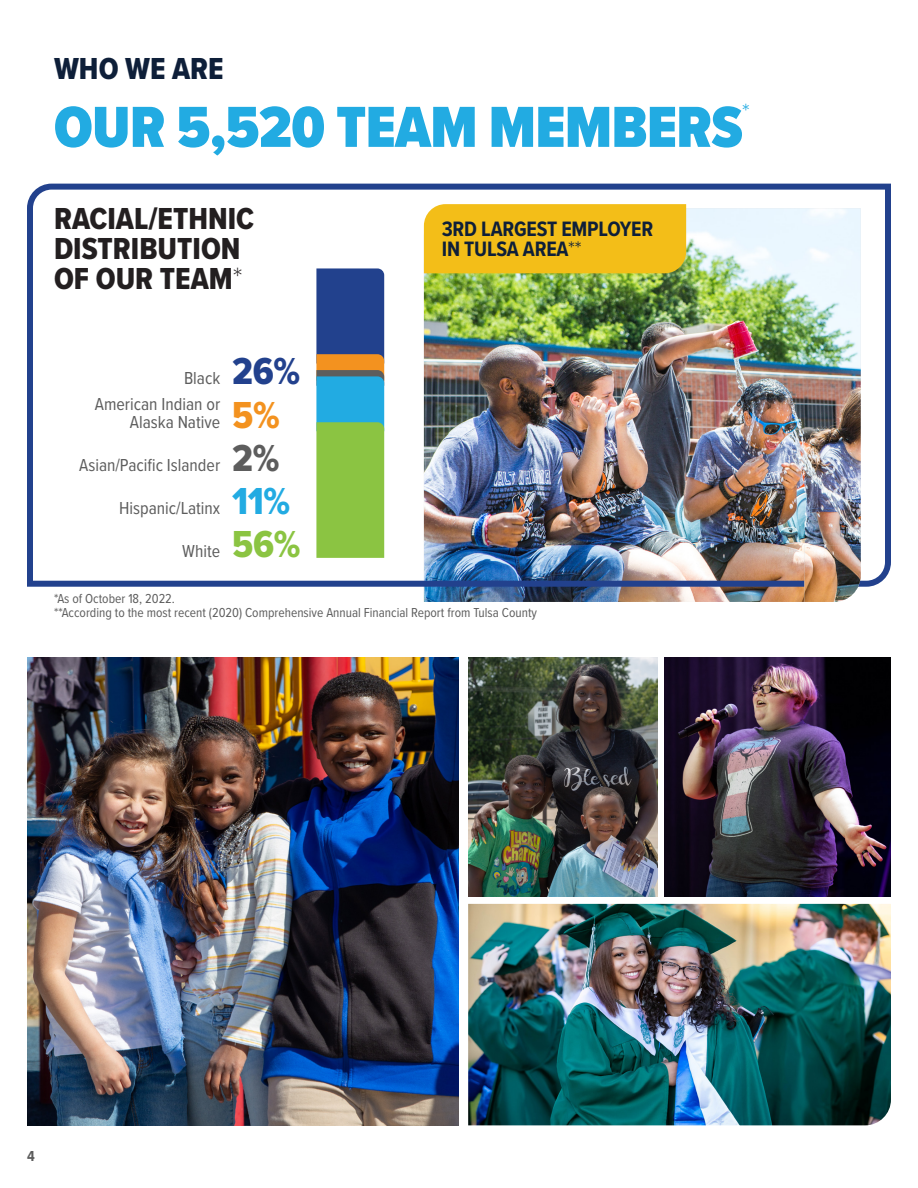
<style>
.page{position:relative;width:918px;height:1188px;background:#fff}
.page>*{position:absolute;margin:0;border:0;box-sizing:border-box;transform-origin:0 0}
.t1{font:900 60px "Proxima Nova Cond";letter-spacing:-.01em;color:#22abe2}
.Subhead_14_4pt_Grey{font:39px "Proxima Nova Cond Extrabld";color:#22418d}
.Subhead_14_4pt_Grey-2{font:39px "Proxima Nova Cond Extrabld";color:#22abe2}
.Subhead_14_4pt_Grey-3{font:39px "Proxima Nova Cond Extrabld";color:#8bc442}
.Subhead_14_4pt_Grey-4{font:39px "Proxima Nova Cond Extrabld";color:#f3921f}
.Subhead_14_4pt_Grey-5{font:39px "Proxima Nova Cond Extrabld";color:#5d5d5d}
.t2{font:31.5px/30px "Proxima Nova Cond Extrabld";color:#231f20}
.Section_Head{font:31.5px "Proxima Nova Cond Extrabld";color:#0e1f39}
.t3{font:300 24px "Proxima Nova Cond";color:#22abe2}
.Subhead_14_4pt_Grey-6{font:700 21.6px/19.5px "Proxima Nova Cond";letter-spacing:-.01em;color:#0e1f39}
.Text{font:18px/18px "Proxima Nova Cond";color:#5d5d5d;text-align:right}
.t4{font:700 15px "Proxima Nova Cond";color:#5d5d5d}
.Text-2{font:13.5px/13.5px "Proxima Nova Cond";color:#5d5d5d}
.s1{font-family:"Proxima Nova Cond";font-weight:100}
.s2{font-weight:300}
</style>
<div class="page">
<img style="left:424px;top:590px;width:380px;height:12px">
<img style="left:27px;top:183px;width:864px;height:407px">
<div style="left:424px;top:204px;width:262px;height:69px;background:#f3be18"></div>
<img style="left:804px;top:545px;width:57px;height:57px">
<svg style="left:316px;top:268px;width:68px;height:290px;background:#649673"></svg>
<img style="left:27px;top:657px;width:432px;height:468px">
<img style="left:665px;top:657px;width:226px;height:239px">
<img style="left:468px;top:657px;width:189px;height:239px">
<img style="left:468px;top:904px;width:423px;height:221px">
<p class="Section_Head" style="left:54px;top:45px;width:171px">WHO WE ARE</p>
<p class="t1" style="left:54px;top:83px;width:690px">OUR 5,520 TEAM MEMBERS</p>
<p class="t3" style="left:742px;top:94px;width:9px">*</p>
<p class="t2" style="left:54px;top:203px;width:202px">RACIAL/ETHNIC<br>DISTRIBUTION<br>OF OUR TEAM<span class="s1">*</span></p>
<p class="Text" style="left:184px;top:368px;width:38px">Black</p>
<p class="Subhead_14_4pt_Grey" style="left:232px;top:342px;width:69px">26%</p>
<p class="Text" style="left:95px;top:395px;width:127px">American Indian or<br>Alaska Native</p>
<p class="Subhead_14_4pt_Grey-4" style="left:232px;top:387px;width:49px">5%</p>
<p class="Text" style="left:79px;top:455px;width:143px">Asian/Pacific Islander</p>
<p class="Subhead_14_4pt_Grey-5" style="left:232px;top:429px;width:49px">2%</p>
<p class="Text" style="left:119px;top:498px;width:103px">Hispanic/Latinx</p>
<p class="Text" style="left:182px;top:541px;width:40px">White</p>
<p class="Subhead_14_4pt_Grey-2" style="left:232px;top:472px;width:59px">11%</p>
<p class="Subhead_14_4pt_Grey-3" style="left:232px;top:515px;width:70px">56%</p>
<p class="Subhead_14_4pt_Grey-6" style="left:442px;top:219px;width:213px">3RD LARGEST EMPLOYER<br>IN TULSA AREA<span class="s2">**</span></p>
<p class="Text-2" style="left:54px;top:591px;width:485px">*As of October 18, 2022.<br>**According to the most recent (2020) Comprehensive Annual Financial Report from Tulsa County</p>
<p class="t4" style="left:27px;top:1145px;width:9px">4</p>
</div>
